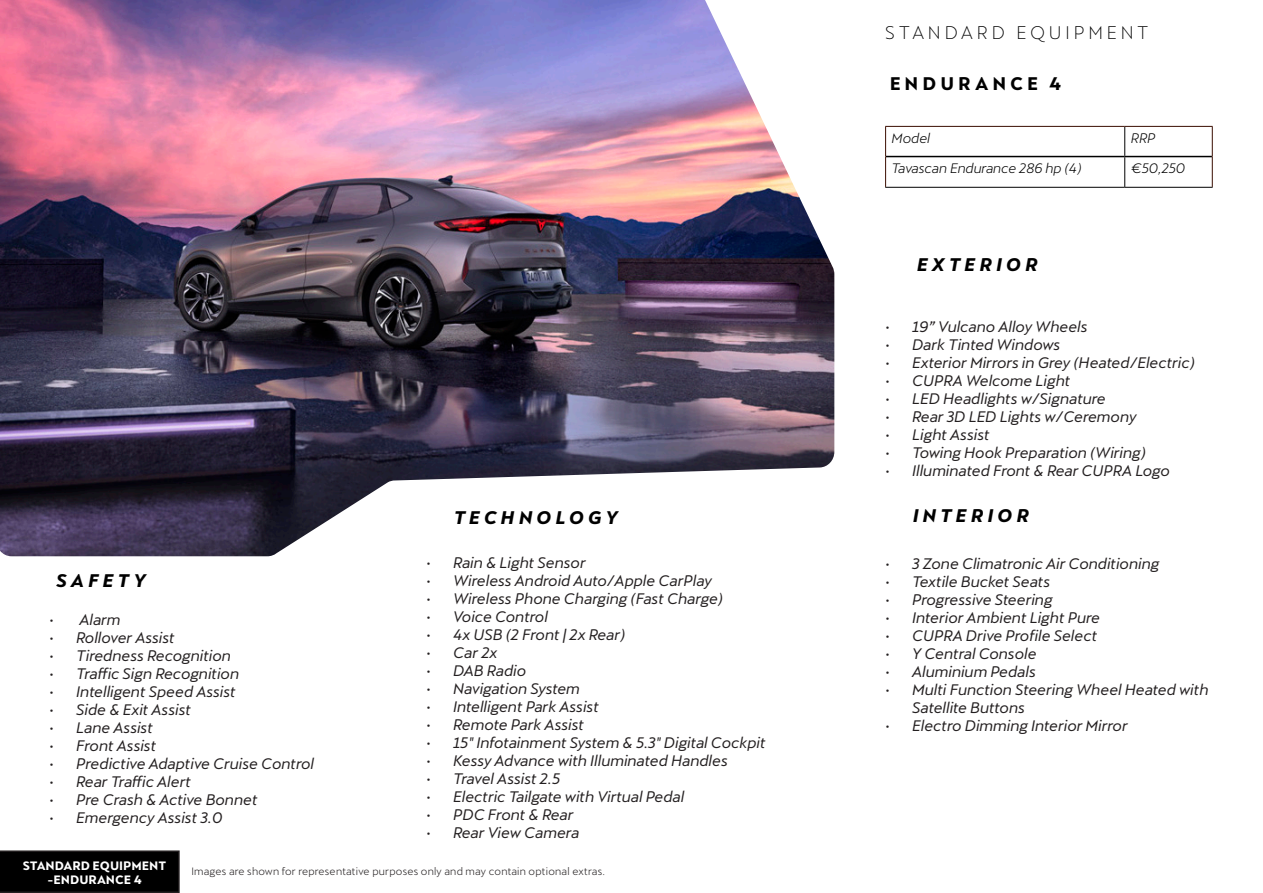
<style>
.page{position:relative;width:1263px;height:893px;background:#fff}
.page>*{position:absolute;margin:0;border:0;box-sizing:border-box;transform-origin:0 0}
.t1{font:italic 700 18px "Cupra";letter-spacing:.215em;color:#000}
.t2{font:300 18px "Cupra";letter-spacing:.22em;color:#000}
.t3{font:700 18px "Cupra";letter-spacing:.22em;color:#000}
.t4{font:italic 15px/18px "Cupra";color:#231f20}
.t5{font:italic 13.5px "Cupra";color:#000}
.t6{font:700 12px/14.4px "Cupra";color:#fff;text-align:center}
.t7{font:10.5px "Cupra";letter-spacing:.02em;color:#231f20}
</style>
<div class="page">
<svg style="left:1124px;top:127px;width:1px;height:29px"></svg>
<hr style="left:1124px;top:157px;width:1px;height:30px;background:#000">
<hr style="left:886px;top:156px;width:239px;height:1px;background:#000">
<hr style="left:1125px;top:156px;width:87px;height:1px;background:#000">
<hr style="left:885px;top:187px;width:240px;height:1px;background:#000">
<hr style="left:1125px;top:187px;width:88px;height:1px;background:#000">
<hr style="left:885px;top:126px;width:240px;height:1px;background:#3a0d00">
<hr style="left:885px;top:127px;width:1px;height:30px;background:#3a0d00">
<hr style="left:1125px;top:126px;width:88px;height:1px;background:#3a0d00">
<hr style="left:1212px;top:127px;width:1px;height:30px;background:#3a0d00">
<hr style="left:885px;top:157px;width:1px;height:30px;background:#3a0d00">
<hr style="left:1212px;top:157px;width:1px;height:30px;background:#3a0d00">
<svg style="left:0;top:850px;width:180px;height:43px;background:#050505"></svg>
<img style="left:0;top:0;width:834px;height:556px">
<p class="t1" style="left:56px;top:570px;width:91px">SAFETY</p>
<p class="t4" style="left:49px;top:608px;width:73px">• Alarm</p>
<p class="t4" style="left:49px;top:626px;width:127px">• Rollover Assist</p>
<p class="t4" style="left:49px;top:644px;width:183px">• Tiredness Recognition</p>
<p class="t4" style="left:49px;top:662px;width:191px">• Traffic Sign Recognition</p>
<p class="t4" style="left:49px;top:680px;width:188px">• Intelligent Speed Assist</p>
<p class="t4" style="left:49px;top:698px;width:143px">• Side &amp; Exit Assist</p>
<p class="t4" style="left:49px;top:716px;width:105px">• Lane Assist</p>
<p class="t4" style="left:49px;top:734px;width:109px">• Front Assist</p>
<p class="t4" style="left:49px;top:752px;width:266px">• Predictive Adaptive Cruise Control</p>
<p class="t4" style="left:49px;top:770px;width:143px">• Rear Traffic Alert</p>
<p class="t4" style="left:49px;top:788px;width:210px">• Pre Crash &amp; Active Bonnet</p>
<p class="t4" style="left:49px;top:806px;width:175px">• Emergency Assist 3.0</p>
<p class="t1" style="left:453px;top:508px;width:166px">TECHNOLOGY</p>
<p class="t4" style="left:426px;top:552px;width:161px">• Rain &amp; Light Sensor</p>
<p class="t4" style="left:426px;top:570px;width:287px">• Wireless Android Auto/Apple CarPlay</p>
<p class="t4" style="left:426px;top:588px;width:298px">• Wireless Phone Charging (Fast Charge)</p>
<p class="t4" style="left:426px;top:606px;width:123px">• Voice Control</p>
<p class="t4" style="left:426px;top:624px;width:201px">• 4x USB (2 Front | 2x Rear)</p>
<p class="t4" style="left:426px;top:642px;width:73px">• Car 2x</p>
<p class="t4" style="left:426px;top:660px;width:101px">• DAB Radio</p>
<p class="t4" style="left:426px;top:678px;width:155px">• Navigation System</p>
<p class="t4" style="left:426px;top:696px;width:174px">• Intelligent Park Assist</p>
<p class="t4" style="left:426px;top:714px;width:159px">• Remote Park Assist</p>
<p class="t4" style="left:426px;top:732px;width:341px">• 15" Infotainment System &amp; 5.3" Digital Cockpit</p>
<p class="t4" style="left:426px;top:750px;width:303px">• Kessy Advance with Illuminated Handles</p>
<p class="t4" style="left:426px;top:768px;width:136px">• Travel Assist 2.5</p>
<p class="t4" style="left:426px;top:786px;width:260px">• Electric Tailgate with Virtual Pedal</p>
<p class="t4" style="left:426px;top:804px;width:149px">• PDC Front &amp; Rear</p>
<p class="t4" style="left:426px;top:822px;width:155px">• Rear View Camera</p>
<p class="t6" style="left:23px;top:859px;width:145px">STANDARD EQUIPMENT -ENDURANCE 4</p>
<p class="t7" style="left:191px;top:862px;width:415px">Images are shown for representative purposes only and may contain optional extras.</p>
<p class="t2" style="left:885px;top:16px;width:265px">STANDARD EQUIPMENT</p>
<p class="t3" style="left:889px;top:73px;width:173px">ENDURANCE 4</p>
<p class="t5" style="left:891px;top:126px;width:40px">Model</p>
<p class="t5" style="left:1131px;top:126px;width:26px">RRP</p>
<p class="t5" style="left:891px;top:156px;width:191px">Tavascan Endurance 286 hp (4)</p>
<p class="t5" style="left:1131px;top:156px;width:56px">€50,250</p>
<p class="t1" style="left:916px;top:254px;width:123px">EXTERIOR</p>
<p class="t4" style="left:885px;top:315px;width:204px">• 19” Vulcano Alloy Wheels</p>
<p class="t4" style="left:885px;top:333px;width:177px">• Dark Tinted Windows</p>
<p class="t4" style="left:885px;top:351px;width:311px">• Exterior Mirrors in Grey (Heated/Electric)</p>
<p class="t4" style="left:885px;top:369px;width:187px">• CUPRA Welcome Light</p>
<p class="t4" style="left:885px;top:387px;width:222px">• LED Headlights w/Signature</p>
<p class="t4" style="left:885px;top:405px;width:253px">• Rear 3D LED Lights w/Ceremony</p>
<p class="t4" style="left:885px;top:423px;width:106px">• Light Assist</p>
<p class="t4" style="left:885px;top:441px;width:262px">• Towing Hook Preparation (Wiring)</p>
<p class="t4" style="left:885px;top:459px;width:286px">• Illuminated Front &amp; Rear CUPRA Logo</p>
<p class="t1" style="left:912px;top:505px;width:118px">INTERIOR</p>
<p class="t4" style="left:885px;top:552px;width:276px">• 3 Zone Climatronic Air Conditioning</p>
<p class="t4" style="left:885px;top:570px;width:167px">• Textile Bucket Seats</p>
<p class="t4" style="left:885px;top:588px;width:169px">• Progressive Steering</p>
<p class="t4" style="left:885px;top:606px;width:216px">• Interior Ambient Light Pure</p>
<p class="t4" style="left:885px;top:624px;width:213px">• CUPRA Drive Profile Select</p>
<p class="t4" style="left:885px;top:642px;width:153px">• Y Central Console</p>
<p class="t4" style="left:885px;top:660px;width:152px">• Aluminium Pedals</p>
<p class="t4" style="left:912px;top:678px;width:298px;text-indent:-27px">• Multi Function Steering Wheel Heated with<br>Satellite Buttons</p>
<p class="t4" style="left:885px;top:714px;width:244px">• Electro Dimming Interior Mirror</p>
</div>
